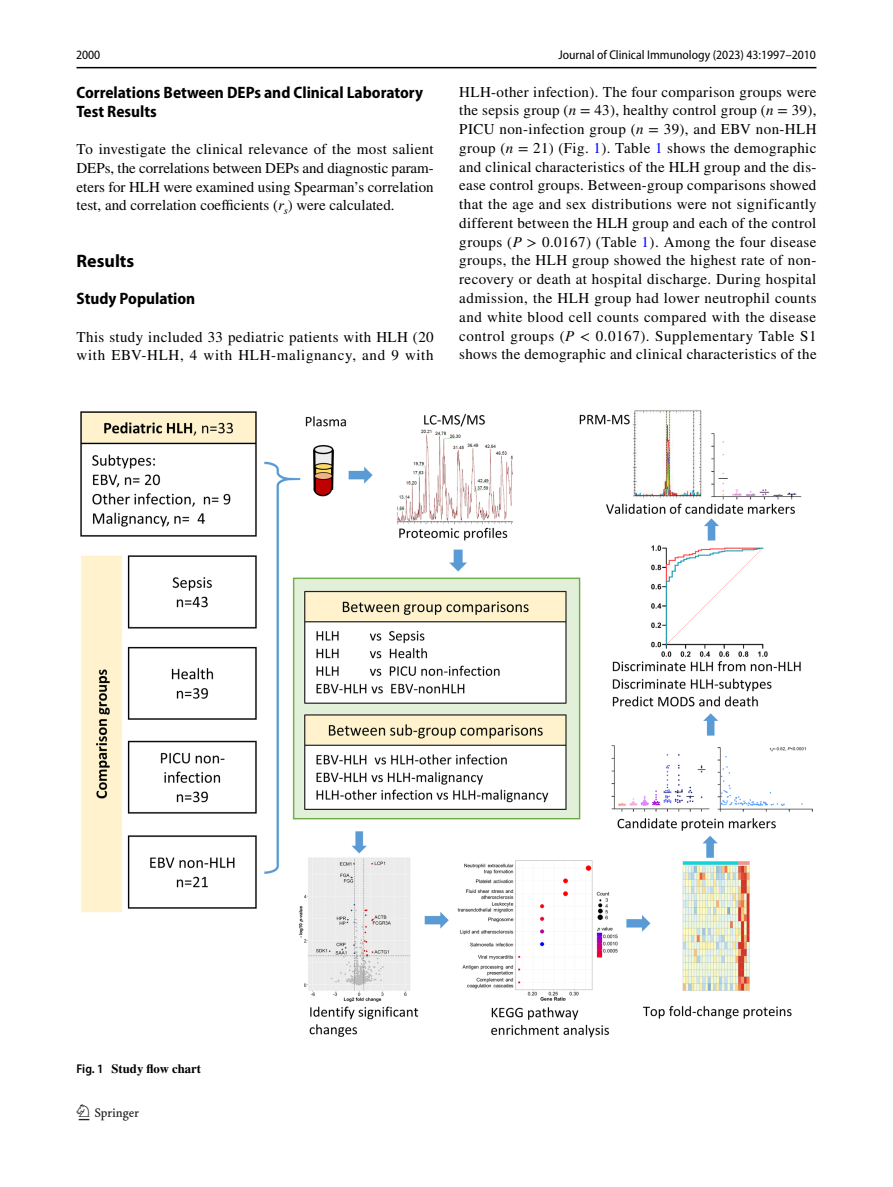
<style>
.page{position:relative;width:893px;height:1187px;background:#fff}
.page>*{position:absolute;margin:0;border:0;box-sizing:border-box;transform-origin:0 0}
.t1{font:22.5px "Springnew Regular 3";color:#231f20}
.t2{font:700 18px "Myriad Pro";color:#000}
.t3{font:700 semi-condensed 16.5px/18.8px "Myriad Pro";color:#000}
.t4{font:15px/18.8px "STIX";letter-spacing:.02em;color:#000;text-align:justify}
.t5{font:semi-condensed 12.75px "Myriad Pro";color:#000}
.t6{font:700 12.75px "STIX";color:#000}
.s1{font-style:italic}
.s2{color:#00f}
.s3{font-family:"Myriad Pro";font-weight:600;font-stretch:semi-condensed}
</style>
<div class="page">
<hr style="left:77px;top:67px;width:739px;height:1px;background:#000">
<img style="left:81px;top:410px;width:731px;height:627px">
<p class="t5" style="left:76px;top:48px;width:26px">2000</p>
<p class="t3" style="left:77px;top:83px;width:348px">Correlations Between DEPs and Clinical Laboratory<br>Test Results</p>
<p class="t4" style="left:77px;top:141px;width:359px">To investigate the clinical relevance of the most salient DEPs, the correlations between DEPs and diagnostic param&shy;eters for HLH were examined using Spearman’s correlation test, and correlation coefficients (<span class="s1">r</span><sub>s</sub>) were calculated.</p>
<p class="t2" style="left:77px;top:249px;width:59px">Results</p>
<p class="t3" style="left:77px;top:289px;width:120px">Study Population</p>
<p class="t4" style="left:77px;top:328px;width:359px">This study included 33 pediatric patients with HLH (20 with EBV-HLH, 4 with HLH-malignancy, and 9 with</p>
<p class="t5" style="left:558px;top:48px;width:259px">Journal of Clinical Immunology (2023) 43:1997–2010</p>
<p class="t4" style="left:459px;top:83px;width:359px">HLH-other infection). The four comparison groups were the sepsis group (<span class="s1">n</span> = 43), healthy control group (<span class="s1">n</span> = 39), PICU non-infection group (<span class="s1">n</span> = 39), and EBV non-HLH group (<span class="s1">n</span> = 21) (Fig. <span class="s2">1</span>). Table <span class="s2">1</span> shows the demographic and clinical characteristics of the HLH group and the dis&shy;ease control groups. Between-group comparisons showed that the age and sex distributions were not significantly different between the HLH group and each of the control groups (<span class="s1">P</span> &gt; 0.0167) (Table <span class="s2">1</span>). Among the four disease groups, the HLH group showed the highest rate of non&shy;recovery or death at hospital discharge. During hospital admission, the HLH group had lower neutrophil counts and white blood cell counts compared with the disease control groups (<span class="s1">P</span> &lt; 0.0167). Supplementary Table S1 shows the demographic and clinical characteristics of the</p>
<p class="t6" style="left:77px;top:1060px;width:126px"><span class="s3">Fig. 1</span> Study flow chart</p>
<h1 class="t1" style="left:79px;top:1104px;width:62px">1 3</h1>
</div>
